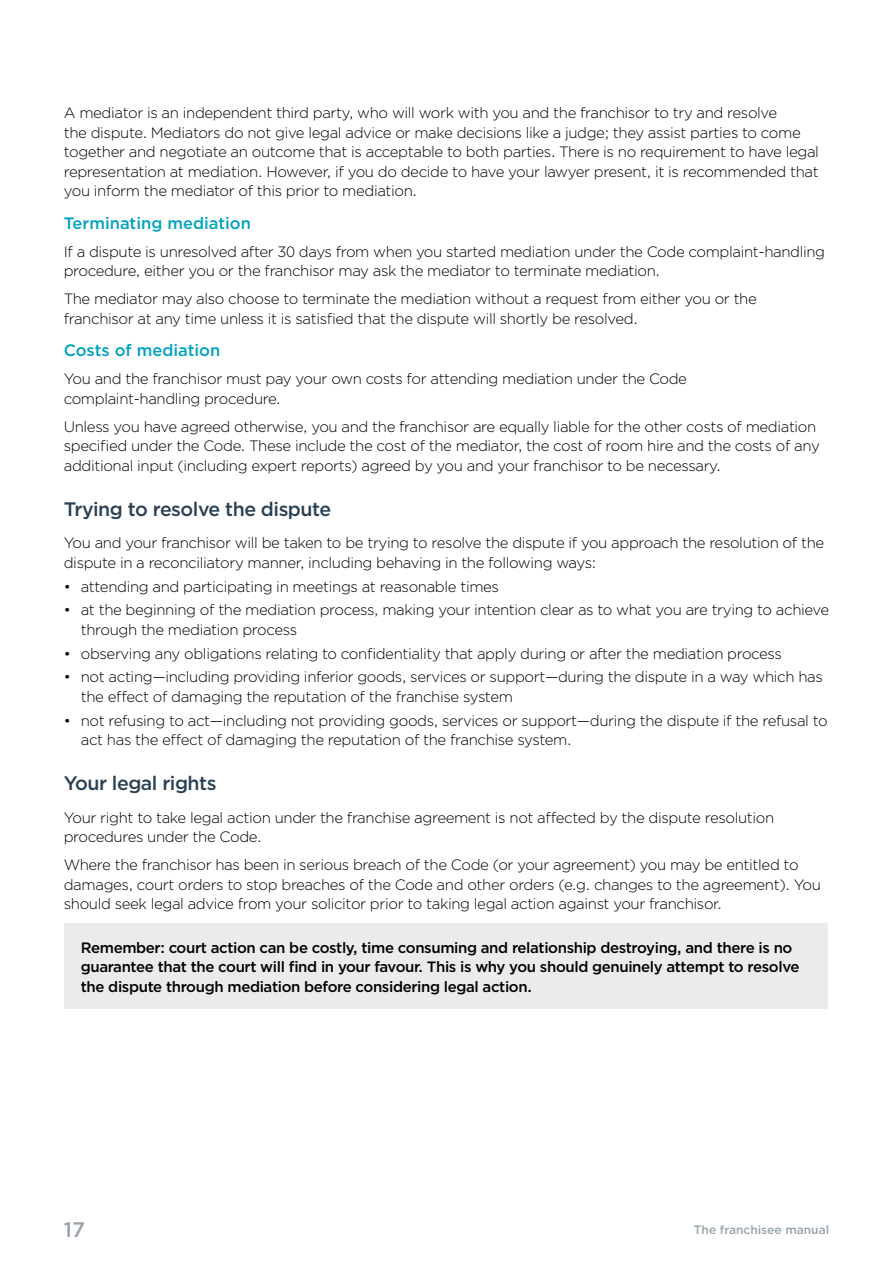
<style>
.page{position:relative;width:893px;height:1263px;background:#fff}
.page>*{position:absolute;margin:0;border:0;box-sizing:border-box;transform-origin:0 0}
.t1{font:500 21px "Gotham";color:#98a3ab}
.t2{font:500 19.5px "Gotham";letter-spacing:-.025em;color:#2a4154}
.t3{font:500 16.5px "Gotham";color:#00a3c0}
.t4{font:300 15px/19.5px "Gotham";letter-spacing:-.025em;color:#000}
.t5{font:500 15px/19.5px "Gotham";letter-spacing:-.025em;color:#000}
.t6{font:500 12px "Gotham";color:#98a3ab}
</style>
<div class="page">
<div style="left:64px;top:924px;width:764px;height:85px;background:#edebea"></div>
<p class="t4" style="left:64px;top:103px;width:757px">A mediator is an independent third party, who will work with you and the franchisor to try and resolve<br>the dispute. Mediators do not give legal advice or make decisions like a judge; they assist parties to come together and negotiate an outcome that is acceptable to both parties. There is no requirement to have legal representation at mediation. However, if you do decide to have your lawyer present, it is recommended that you inform the mediator of this prior to mediation.</p>
<p class="t3" style="left:64px;top:212px;width:189px">Terminating mediation</p>
<p class="t4" style="left:64px;top:241px;width:763px">If a dispute is unresolved after 30 days from when you started mediation under the Code complaint-handling procedure, either you or the franchisor may ask the mediator to terminate mediation.</p>
<p class="t4" style="left:64px;top:289px;width:695px">The mediator may also choose to terminate the mediation without a request from either you or the franchisor at any time unless it is satisfied that the dispute will shortly be resolved.</p>
<p class="t3" style="left:64px;top:340px;width:158px">Costs of mediation</p>
<p class="t4" style="left:64px;top:369px;width:625px">You and the franchisor must pay your own costs for attending mediation under the Code complaint-handling procedure.</p>
<p class="t4" style="left:64px;top:416px;width:758px">Unless you have agreed otherwise, you and the franchisor are equally liable for the other costs of mediation specified under the Code. These include the cost of the mediator, the cost of room hire and the costs of any additional input (including expert reports) agreed by you and your franchisor to be necessary.</p>
<h2 class="t2" style="left:64px;top:496px;width:269px">Trying to resolve the dispute</h2>
<p class="t4" style="left:64px;top:533px;width:762px">You and your franchisor will be taken to be trying to resolve the dispute if you approach the resolution of the dispute in a reconciliatory manner, including behaving in the following ways:</p>
<p class="t4" style="left:64px;top:576px;width:437px">• attending and participating in meetings at reasonable times</p>
<p class="t4" style="left:81px;top:600px;width:750px;text-indent:-17px">• at the beginning of the mediation process, making your intention clear as to what you are trying to achieve through the mediation process</p>
<p class="t4" style="left:64px;top:643px;width:720px">• observing any obligations relating to confidentiality that apply during or after the mediation process</p>
<p class="t4" style="left:81px;top:667px;width:744px;text-indent:-17px">• not acting—including providing inferior goods, services or support—during the dispute in a way which has the effect of damaging the reputation of the franchise system</p>
<p class="t4" style="left:81px;top:710px;width:748px;text-indent:-17px">• not refusing to act—including not providing goods, services or support—during the dispute if the refusal to act has the effect of damaging the reputation of the franchise system.</p>
<h2 class="t2" style="left:64px;top:771px;width:154px">Your legal rights</h2>
<p class="t4" style="left:64px;top:807px;width:712px">Your right to take legal action under the franchise agreement is not affected by the dispute resolution procedures under the Code.</p>
<p class="t4" style="left:64px;top:855px;width:759px">Where the franchisor has been in serious breach of the Code (or your agreement) you may be entitled to damages, court orders to stop breaches of the Code and other orders (e.g. changes to the agreement). You should seek legal advice from your solicitor prior to taking legal action against your franchisor.</p>
<p class="t5" style="left:81px;top:937px;width:720px">Remember: court action can be costly, time consuming and relationship destroying, and there is no guarantee that the court will find in your favour. This is why you should genuinely attempt to resolve the dispute through mediation before considering legal action.</p>
<h1 class="t1" style="left:64px;top:1216px;width:23px">17</h1>
<p class="t6" style="left:694px;top:1222px;width:137px">The franchisee manual</p>
</div>
